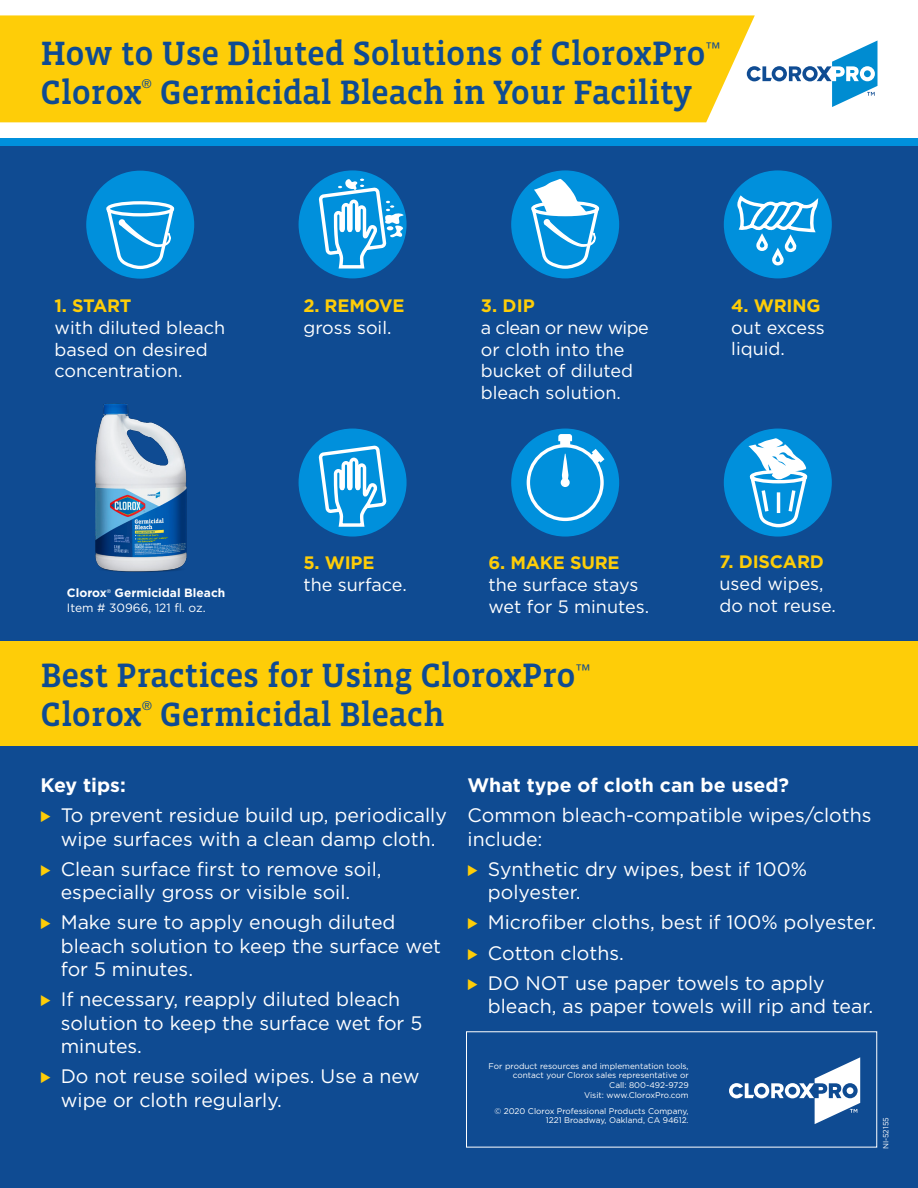
<style>
.page{position:relative;width:918px;height:1188px;background:#fff}
.page>*{position:absolute;margin:0;border:0;box-sizing:border-box;transform-origin:0 0}
.Header_Headline{font:500 34.5px "Vista Slab OT";letter-spacing:-.01em;color:#0f4b92}
.t1{font:19.5px/23.4px "Gotham";color:#fff}
.Body{font:700 19.5px "Gotham";color:#fff}
.Header_Headline-2{font:18px/21.6px "Gotham";color:#fff}
.Header_Headline-3{font:700 18px "Gotham";letter-spacing:-.01em;color:#fecd08}
.Header_Headline-4{font:14.85px "Helvetica Neue LT Std";color:#0f4b92}
.Header_Headline-5{font:12.3px "Helvetica Neue LT Std";color:#0f4b92}
.t2{font:700 12px "Gotham";color:#fff}
.t3{font:12px "Gotham";color:#fff}
.Contact_Info{font:8.25px/9.9px "Gotham";color:#fff;text-align:right}
.t4{font:7.5px "Gotham";color:#fff}
.t5{font:5.25px "Helvetica Neue LT Std";color:#fff}
.s1{font-family:"Mathematical Pi Six";font-size:15px;color:#fecd08}
</style>
<div class="page">
<div style="left:0;top:146px;width:918px;height:1042px;background:#0f4b92"></div>
<div style="left:0;top:138px;width:918px;height:8px;background:#0090dc"></div>
<div style="left:0;top:642px;width:918px;height:104px;background:#fecd08"></div>
<svg style="left:729px;top:1057px;width:131px;height:67px"></svg>
<div style="left:0;top:15px;width:755px;height:107px;background:#fecd08"></div>
<svg style="left:747px;top:40px;width:131px;height:67px"></svg>
<div style="left:299px;top:429px;width:108px;height:108px;background:#0090dc;border-radius:50%"></div>
<svg style="left:317px;top:445px;width:72px;height:83px"></svg>
<div style="left:511px;top:429px;width:108px;height:108px;background:#0090dc;border-radius:50%"></div>
<div style="left:561px;top:478px;width:9px;height:9px;border:2px solid #fff;border-radius:50%"></div>
<svg style="left:562px;top:454px;width:7px;height:31px"></svg>
<svg style="left:590px;top:449px;width:14px;height:14px"></svg>
<svg style="left:558px;top:434px;width:14px;height:11px"></svg>
<div style="left:527px;top:444px;width:77px;height:77px;border:3px solid #fff;border-radius:50%"></div>
<div style="left:299px;top:170px;width:108px;height:108px;background:#0090dc;border-radius:50%"></div>
<svg style="left:317px;top:179px;width:87px;height:91px"></svg>
<img style="left:95px;top:404px;width:92px;height:168px">
<div style="left:511px;top:170px;width:108px;height:108px;background:#0090dc;border-radius:50%"></div>
<svg style="left:530px;top:178px;width:71px;height:92px"></svg>
<div style="left:86px;top:171px;width:108px;height:108px;background:#0090dc;border-radius:50%"></div>
<svg style="left:105px;top:201px;width:71px;height:70px"></svg>
<div style="left:119px;top:219px;width:6px;height:7px;background:#fff;border-radius:50%"></div>
<div style="left:724px;top:170px;width:108px;height:108px;background:#0090dc;border-radius:50%"></div>
<svg style="left:738px;top:195px;width:82px;height:73px"></svg>
<div style="left:724px;top:429px;width:108px;height:108px;background:#0090dc;border-radius:50%"></div>
<svg style="left:748px;top:438px;width:61px;height:91px"></svg>
<p class="Header_Headline" style="left:40px;top:35px;width:667px">How to Use Diluted Solutions of CloroxPro</p>
<p class="Header_Headline-4" style="left:705px;top:39px;width:16px">™</p>
<p class="Header_Headline" style="left:40px;top:74px;width:103px">Clorox</p>
<p class="Header_Headline-5" style="left:142px;top:76px;width:11px">®</p>
<p class="Header_Headline" style="left:160px;top:74px;width:534px">Germicidal Bleach in Your Facility</p>
<p class="Header_Headline-3" style="left:55px;top:294px;width:79px">1. START</p>
<p class="Header_Headline-2" style="left:55px;top:317px;width:172px">with diluted bleach based on desired concentration.</p>
<p class="Header_Headline-3" style="left:303px;top:294px;width:103px">2. REMOVE</p>
<p class="Header_Headline-2" style="left:303px;top:317px;width:90px">gross soil.</p>
<p class="Header_Headline-3" style="left:481px;top:294px;width:55px">3. DIP</p>
<p class="Header_Headline-2" style="left:481px;top:317px;width:170px">a clean or new wipe or cloth into the bucket of diluted bleach solution.</p>
<p class="Header_Headline-3" style="left:731px;top:294px;width:91px">4. WRING</p>
<p class="Header_Headline-2" style="left:731px;top:316px;width:95px">out excess liquid.</p>
<p class="t2" style="left:67px;top:585px;width:41px">Clorox</p>
<p class="t5" style="left:107px;top:588px;width:6px">®</p>
<p class="t2" style="left:115px;top:585px;width:112px">Germicidal Bleach</p>
<p class="t3" style="left:67px;top:600px;width:140px">Item # 30966, 121 fl. oz.</p>
<p class="Header_Headline-3" style="left:303px;top:551px;width:73px">5. WIPE</p>
<p class="Header_Headline-2" style="left:303px;top:573px;width:105px">the surface.</p>
<p class="Header_Headline-3" style="left:489px;top:551px;width:133px">6. MAKE SURE</p>
<p class="Header_Headline-2" style="left:489px;top:573px;width:162px">the surface stays wet for 5 minutes.</p>
<p class="Header_Headline" style="left:40px;top:657px;width:537px">Best Practices for Using CloroxPro</p>
<p class="Header_Headline-4" style="left:575px;top:661px;width:16px">™</p>
<p class="Header_Headline" style="left:40px;top:696px;width:103px">Clorox</p>
<p class="Header_Headline-5" style="left:142px;top:698px;width:11px">®</p>
<p class="Header_Headline" style="left:160px;top:696px;width:286px">Germicidal Bleach</p>
<p class="Header_Headline-3" style="left:719px;top:550px;width:106px">7. DISCARD</p>
<p class="Header_Headline-2" style="left:719px;top:573px;width:118px">used wipes, do not reuse.</p>
<p class="Body" style="left:40px;top:772px;width:87px">Key tips:</p>
<p class="t1" style="left:40px;top:803px;width:408px;text-align:center"><span class="s1">C</span> To prevent residue build up, periodically wipe surfaces with a clean damp cloth.</p>
<p class="t1" style="left:40px;top:857px;width:343px;text-align:center"><span class="s1">C</span> Clean surface first to remove soil, especially gross or visible soil.</p>
<p class="t1" style="left:61px;top:910px;width:382px;text-indent:-20px"><span class="s1">C</span> Make sure to apply enough diluted bleach solution to keep the surface wet for 5 minutes.</p>
<p class="t1" style="left:61px;top:987px;width:363px;text-indent:-20px"><span class="s1">C</span> If necessary, reapply diluted bleach solution to keep the surface wet for 5 minutes.</p>
<p class="t1" style="left:61px;top:1064px;width:360px;text-indent:-20px"><span class="s1">C</span> Do not reuse soiled wipes. Use a new wipe or cloth regularly.</p>
<p class="Body" style="left:468px;top:772px;width:323px">What type of cloth can be used?</p>
<p class="t1" style="left:468px;top:803px;width:405px">Common bleach-compatible wipes/cloths include:</p>
<p class="t1" style="left:488px;top:857px;width:321px;text-indent:-20px"><span class="s1">C</span> Synthetic dry wipes, best if 100% polyester.</p>
<p class="t1" style="left:468px;top:910px;width:410px"><span class="s1">C</span> Microfiber cloths, best if 100% polyester.</p>
<p class="t1" style="left:468px;top:941px;width:158px"><span class="s1">C</span> Cotton cloths.</p>
<p class="t1" style="left:488px;top:971px;width:387px;text-indent:-20px"><span class="s1">C</span> DO NOT use paper towels to apply bleach, as paper towels will rip and tear.</p>
<p class="Contact_Info" style="left:489px;top:1061px;width:202px">For product resources and implementation tools, contact your Clorox sales representative or<br>Call: 800-492-9729<br>Visit: www.CloroxPro.com</p>
<p class="Contact_Info" style="left:495px;top:1106px;width:196px">© 2020 Clorox Professional Products Company,<br>1221 Broadway, Oakland, CA 94612.</p>
<p class="t4" style="left:881px;top:1149px;width:34px;rotate:-90deg">NI-52155</p>
</div>
